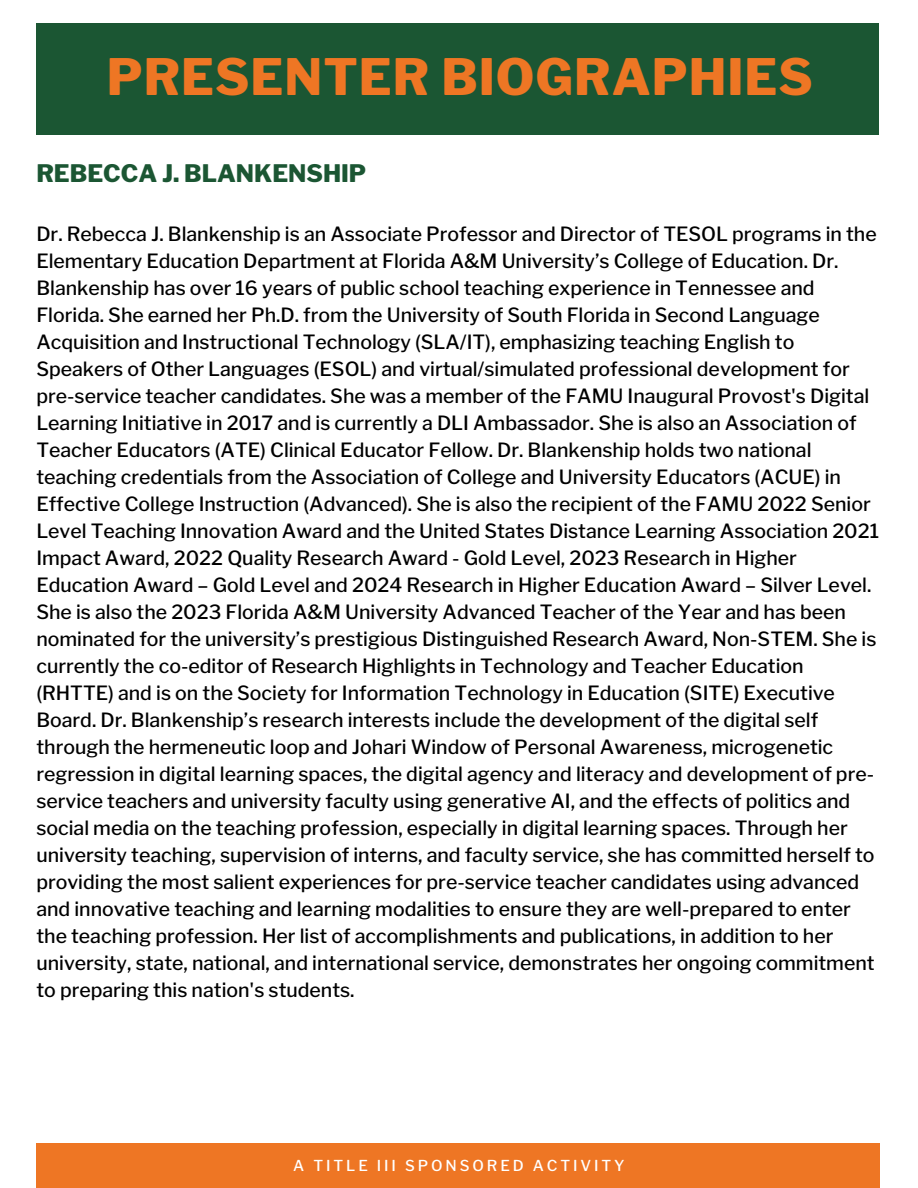
<style>
.page{position:relative;width:918px;height:1188px;background:#fff}
.page>*{position:absolute;margin:0;border:0;box-sizing:border-box;transform-origin:0 0}
.t1{font:800 49.8px "Libre Franklin";letter-spacing:.02em;color:#ee7624}
.t2{font:800 24px "Libre Franklin";color:#1b5633}
.t3{font:500 19.5px/27px "Libre Franklin";color:#000}
.t4{font:500 15px "Libre Franklin";letter-spacing:.195em;color:#fff}
</style>
<div class="page">
<div style="left:36px;top:1143px;width:843px;height:45px;background:#ee7624"></div>
<div style="left:36px;top:23px;width:843px;height:111px;background:#1b5633"></div>
<h1 class="t1" style="left:107px;top:47px;width:708px">PRESENTER BIOGRAPHIES</h1>
<p class="t2" style="left:36px;top:158px;width:331px">REBECCA J. BLANKENSHIP</p>
<p class="t3" style="left:36px;top:221px;width:844px">Dr. Rebecca J. Blankenship is an Associate Professor and Director of TESOL programs in the Elementary Education Department at Florida A&amp;M University’s College of Education. Dr.<br>Blankenship has over 16 years of public school teaching experience in Tennessee and Florida. She earned her Ph.D. from the University of South Florida in Second Language Acquisition and Instructional Technology (SLA/IT), emphasizing teaching English to Speakers of Other Languages (ESOL) and virtual/simulated professional development for pre-service teacher candidates. She was a member of the FAMU Inaugural Provost's Digital Learning Initiative in 2017 and is currently a DLI Ambassador. She is also an Association of Teacher Educators (ATE) Clinical Educator Fellow. Dr. Blankenship holds two national teaching credentials from the Association of College and University Educators (ACUE) in Effective College Instruction (Advanced). She is also the recipient of the FAMU 2022 Senior Level Teaching Innovation Award and the United States Distance Learning Association 2021<br>Impact Award, 2022 Quality Research Award - Gold Level, 2023 Research in Higher Education Award – Gold Level and 2024 Research in Higher Education Award – Silver Level.<br>She is also the 2023 Florida A&amp;M University Advanced Teacher of the Year and has been nominated for the university’s prestigious Distinguished Research Award, Non-STEM. She is currently the co-editor of Research Highlights in Technology and Teacher Education (RHTTE) and is on the Society for Information Technology in Education (SITE) Executive Board. Dr. Blankenship’s research interests include the development of the digital self through the hermeneutic loop and Johari Window of Personal Awareness, microgenetic regression in digital learning spaces, the digital agency and literacy and development of pre&shy;service teachers and university faculty using generative AI, and the effects of politics and social media on the teaching profession, especially in digital learning spaces. Through her university teaching, supervision of interns, and faculty service, she has committed herself to providing the most salient experiences for pre-service teacher candidates using advanced and innovative teaching and learning modalities to ensure they are well-prepared to enter the teaching profession. Her list of accomplishments and publications, in addition to her university, state, national, and international service, demonstrates her ongoing commitment to preparing this nation's students.</p>
<p class="t4" style="left:293px;top:1157px;width:333px">A TITLE III SPONSORED ACTIVITY</p>
</div>
